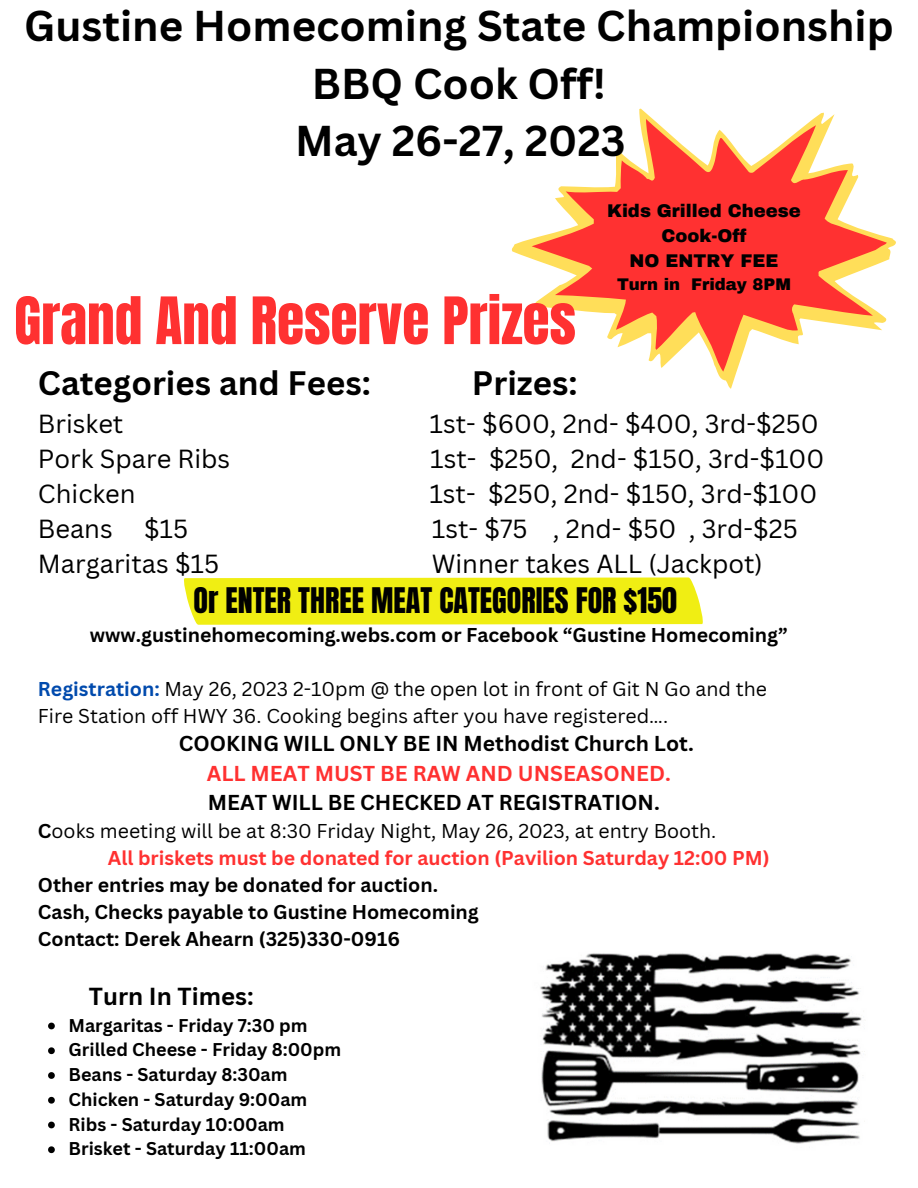
<style>
.page{position:relative;width:918px;height:1188px;background:#fff}
.page>*{position:absolute;margin:0;border:0;box-sizing:border-box;transform-origin:0 0}
.t1{font:55.5px "Anton";color:#ff3131}
.t2{font:700 42px/57.6px "Canva Sans";color:#000;text-align:center}
.t3{font:700 33px "Canva Sans";color:#000}
.t4{font:30px "Anton";color:#000}
.t5{font:25.5px "Canva Sans";color:#000}
.t6{font:700 24px "Canva Sans";color:#000}
.t7{font:700 21px "Canva Sans";color:#000}
.t8{font:700 21px "Canva Sans";color:#ff3131}
.t9{font:19.5px/27px "Canva Sans";color:#000}
.t10{font:700 19.5px/27px "Canva Sans";color:#000}
.t11{font:700 18px/24.8px "Canva Sans";color:#000}
.t12{font:900 18px/24.8px "Archivo";color:#000;text-align:center}
.t13{font:900 16.5px "Archivo";color:#000}
.s1{font-weight:700;color:#004aad}
.s2{font-weight:700}
.s3{font-weight:700;color:#ff3131}
</style>
<div class="page">
<svg style="left:511px;top:109px;width:385px;height:280px"></svg>
<svg style="left:532px;top:119px;width:355px;height:253px"></svg>
<div style="left:184px;top:577px;width:519px;height:48px;background:#f0ee13"></div>
<svg style="left:48px;top:1023px;width:7px;height:6px"></svg>
<svg style="left:48px;top:1047px;width:7px;height:7px"></svg>
<svg style="left:48px;top:1072px;width:7px;height:7px"></svg>
<svg style="left:48px;top:1097px;width:7px;height:7px"></svg>
<svg style="left:48px;top:1122px;width:7px;height:6px"></svg>
<svg style="left:48px;top:1146px;width:7px;height:7px"></svg>
<img style="left:540px;top:953px;width:325px;height:191px">
<h2 class="t2" style="left:24px;top:-4px;width:871px">Gustine Homecoming State Championship<br>BBQ Cook Off!<br>May 26-27, 2023</h2>
<h1 class="t1" style="left:14px;top:281px;width:563px">Grand And Reserve Prizes</h1>
<p class="t12" style="left:607px;top:199px;width:195px">Kids Grilled Cheese<br>Cook-Off<br>NO ENTRY FEE</p>
<p class="t13" style="left:617px;top:276px;width:176px">Turn in Friday 8PM</p>
<h3 class="t3" style="left:38px;top:360px;width:334px">Categories and Fees:</h3>
<h3 class="t3" style="left:472px;top:360px;width:107px">Prizes:</h3>
<h3 class="t5" style="left:38px;top:406px;width:87px">Brisket</h3>
<h3 class="t5" style="left:430px;top:406px;width:391px">1st- $600, 2nd- $400, 3rd-$250</h3>
<h3 class="t5" style="left:38px;top:441px;width:194px">Pork Spare Ribs</h3>
<h3 class="t5" style="left:430px;top:441px;width:396px">1st- $250, 2nd- $150, 3rd-$100</h3>
<h3 class="t5" style="left:38px;top:476px;width:99px">Chicken</h3>
<h3 class="t5" style="left:429px;top:476px;width:389px">1st- $250, 2nd- $150, 3rd-$100</h3>
<h3 class="t5" style="left:38px;top:511px;width:152px">Beans $15</h3>
<h3 class="t5" style="left:432px;top:511px;width:368px">1st- $75 , 2nd- $50 , 3rd-$25</h3>
<h3 class="t5" style="left:38px;top:545px;width:183px">Margaritas $15</h3>
<h3 class="t5" style="left:432px;top:545px;width:333px">Winner takes ALL (Jackpot)</h3>
<h3 class="t4" style="left:194px;top:579px;width:485px">Or ENTER THREE MEAT CATEGORIES FOR $150</h3>
<p class="t10" style="left:90px;top:621px;width:700px">www.gustinehomecoming.webs.com or Facebook “Gustine Homecoming”</p>
<p class="t9" style="left:38px;top:675px;width:731px"><span class="s1">Registration:</span> May 26, 2023 2-10pm @ the open lot in front of Git N Go and the<br>Fire Station off HWY 36. Cooking begins after you have registered….</p>
<p class="t7" style="left:179px;top:729px;width:516px">COOKING WILL ONLY BE IN Methodist Church Lot.</p>
<p class="t8" style="left:207px;top:758px;width:466px">ALL MEAT MUST BE RAW AND UNSEASONED.</p>
<p class="t7" style="left:208px;top:788px;width:453px">MEAT WILL BE CHECKED AT REGISTRATION.</p>
<p class="t9" style="left:108px;top:817px;width:663px;text-indent:-70px"><span class="s2">C</span>ooks meeting will be at 8:30 Friday Night, May 26, 2023, at entry Booth.<br><span class="s3">All briskets must be donated for auction (Pavilion Saturday 12:00 PM)</span></p>
<p class="t10" style="left:38px;top:871px;width:442px">Other entries may be donated for auction.<br>Cash, Checks payable to Gustine Homecoming<br>Contact: Derek Ahearn (325)330-0916</p>
<p class="t6" style="left:89px;top:979px;width:166px">Turn In Times:</p>
<p class="t11" style="left:69px;top:1012px;width:274px">Margaritas - Friday 7:30 pm<br>Grilled Cheese - Friday 8:00pm<br>Beans - Saturday 8:30am<br>Chicken - Saturday 9:00am<br>Ribs - Saturday 10:00am<br>Brisket - Saturday 11:00am</p>
</div>
